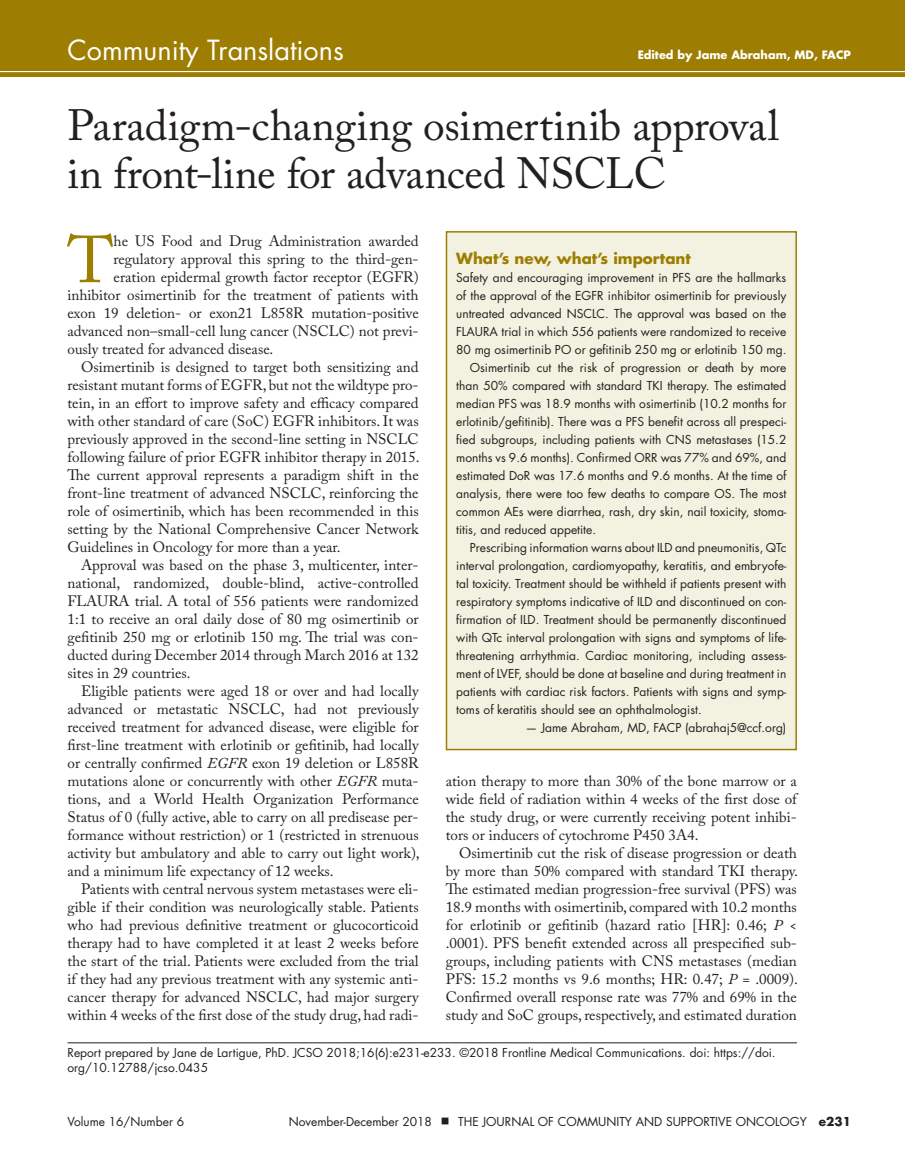
<style>
.page{position:relative;width:905px;height:1175px;background:#fff}
.page>*{position:absolute;margin:0;border:0;box-sizing:border-box;transform-origin:0 0}
.body_drop_cap{font:65.7px "Adobe Caslon Pro";color:#9d7e02}
.t1{font:43.5px/48px "Adobe Caslon Pro";letter-spacing:-.005em;color:#231f20}
.t2{font:27px "Futura Std";color:#fff}
.body{font:15px/18px "Adobe Caslon Pro";color:#231f20;text-align:justify}
.body_drop_cap-2{font:15px "Adobe Caslon Pro";color:#231f20}
.sidebar_head{font:700 15px "Futura Std";color:#9d7e02}
.body_sidebar{font:12px/18px "Futura Std";color:#231f20;text-align:justify}
.body_sidebar_no_inde{font:12px/18px "Futura Std";color:#231f20;text-align:justify}
.body_footnote_with_r{font:12px/14.2px "Futura Std";color:#231f20}
.body_sidebar_author{font:12px "Futura Std";color:#231f20}
.author_edited_by{font:700 11.25px "Futura Std";color:#fff}
.s1{font-style:italic}
.s2{font-weight:700}
</style>
<div class="page">
<div style="left:446px;top:232px;width:350px;height:517px;background:#f3f1df"></div>
<div style="left:446px;top:231px;width:350px;height:519px;border:2px solid #9d7e02"></div>
<hr style="left:68px;top:1042px;width:728px;height:1px;background:#231f20">
<div style="left:0;top:0;width:904px;height:76px;background:#9d7e02"></div>
<hr style="left:0;top:71px;width:904px;height:1px;background:#fff">
<p class="t2" style="left:68px;top:32px;width:278px">Community Translations</p>
<p class="author_edited_by" style="left:637px;top:47px;width:215px">Edited by Jame Abraham, MD, FACP</p>
<p class="t1" style="left:68px;top:101px;width:712px">Paradigm-changing osimertinib approval in front-line for advanced NSCLC</p>
<p class="body_drop_cap" style="left:68px;top:221px;width:48px">T</p>
<p class="body_drop_cap-2" style="left:114px;top:232px;width:306px">he US Food and Drug Administration awarded</p>
<p class="body_drop_cap-2" style="left:114px;top:250px;width:306px">regulatory approval this spring to the third-gen-</p>
<p class="body_drop_cap-2" style="left:114px;top:268px;width:306px">eration epidermal growth factor receptor (EGFR)</p>
<p class="body_drop_cap-2" style="left:67px;top:286px;width:353px">inhibitor osimertinib for the treatment of patients with</p>
<p class="body_drop_cap-2" style="left:67px;top:304px;width:353px">exon 19 deletion- or exon21 L858R mutation-positive</p>
<p class="body_drop_cap-2" style="left:67px;top:322px;width:352px">advanced non–small-cell lung cancer (NSCLC) not previ-</p>
<p class="body_drop_cap-2" style="left:67px;top:340px;width:207px">ously treated for advanced disease.</p>
<p class="body" style="left:67px;top:358px;width:354px;text-indent:14px">Osimertinib is designed to target both sensitizing and resistant mutant forms of EGFR, but not the wildtype pro&shy;tein, in an effort to improve safety and efficacy compared with other standard of care (SoC) EGFR inhibitors. It was previously approved in the second-line setting in NSCLC following failure of prior EGFR inhibitor therapy in 2015.<br>The current approval represents a paradigm shift in the front-line treatment of advanced NSCLC, reinforcing the role of osimertinib, which has been recommended in this setting by the National Comprehensive Cancer Network Guidelines in Oncology for more than a year.</p>
<p class="body" style="left:67px;top:556px;width:353px;text-indent:14px">Approval was based on the phase 3, multicenter, inter&shy;national, randomized, double-blind, active-controlled FLAURA trial. A total of 556 patients were randomized 1:1 to receive an oral daily dose of 80 mg osimertinib or gefitinib 250 mg or erlotinib 150 mg. The trial was con&shy;ducted during December 2014 through March 2016 at 132 sites in 29 countries.</p>
<p class="body" style="left:67px;top:682px;width:354px;text-indent:14px">Eligible patients were aged 18 or over and had locally advanced or metastatic NSCLC, had not previously received treatment for advanced disease, were eligible for first-line treatment with erlotinib or gefitinib, had locally or centrally confirmed <span class="s1">EGFR</span> exon 19 deletion or L858R mutations alone or concurrently with other <span class="s1">EGFR</span> muta&shy;tions, and a World Health Organization Performance Status of 0 (fully active, able to carry on all predisease per&shy;formance without restriction) or 1 (restricted in strenuous activity but ambulatory and able to carry out light work), and a minimum life expectancy of 12 weeks.</p>
<p class="body" style="left:67px;top:880px;width:353px;text-indent:14px">Patients with central nervous system metastases were eli&shy;gible if their condition was neurologically stable. Patients who had previous definitive treatment or glucocorticoid therapy had to have completed it at least 2 weeks before the start of the trial. Patients were excluded from the trial if they had any previous treatment with any systemic anti&shy;cancer therapy for advanced NSCLC, had major surgery within 4 weeks of the first dose of the study drug, had radi-</p>
<p class="sidebar_head" style="left:456px;top:248px;width:236px">What’s new, what’s important</p>
<p class="body_sidebar_no_inde" style="left:456px;top:269px;width:332px">Safety and encouraging improvement in PFS are the hallmarks of the approval of the EGFR inhibitor osimertinib for previously untreated advanced NSCLC. The approval was based on the FLAURA trial in which 556 patients were randomized to receive 80 mg osimertinib PO or gefitinib 250 mg or erlotinib 150 mg.</p>
<p class="body_sidebar" style="left:456px;top:359px;width:332px;text-indent:14px">Osimertinib cut the risk of progression or death by more than 50% compared with standard TKI therapy. The estimated median PFS was 18.9 months with osimertinib (10.2 months for erlotinib/gefitinib). There was a PFS benefit across all prespeci&shy;fied subgroups, including patients with CNS metastases (15.2 months vs 9.6 months). Confirmed ORR was 77% and 69%, and estimated DoR was 17.6 months and 9.6 months. At the time of analysis, there were too few deaths to compare OS. The most common AEs were diarrhea, rash, dry skin, nail toxicity, stoma&shy;titis, and reduced appetite.</p>
<p class="body_sidebar" style="left:456px;top:539px;width:332px;text-indent:14px">Prescribing information warns about ILD and pneumonitis, QTc interval prolongation, cardiomyopathy, keratitis, and embryofe&shy;tal toxicity. Treatment should be withheld if patients present with respiratory symptoms indicative of ILD and discontinued on con&shy;firmation of ILD. Treatment should be permanently discontinued with QTc interval prolongation with signs and symptoms of life&shy;threatening arrhythmia. Cardiac monitoring, including assess&shy;ment of LVEF, should be done at baseline and during treatment in patients with cardiac risk factors. Patients with signs and symp&shy;toms of keratitis should see an ophthalmologist.</p>
<p class="body_sidebar_author" style="left:525px;top:720px;width:262px">— Jame Abraham, MD, FACP (abrahaj5@ccf.org)</p>
<p class="body" style="left:445px;top:772px;width:353px">ation therapy to more than 30% of the bone marrow or a wide field of radiation within 4 weeks of the first dose of the study drug, or were currently receiving potent inhibi&shy;tors or inducers of cytochrome P450 3A4.</p>
<p class="body" style="left:445px;top:844px;width:354px;text-indent:14px">Osimertinib cut the risk of disease progression or death by more than 50% compared with standard TKI therapy.<br>The estimated median progression-free survival (PFS) was 18.9 months with osimertinib, compared with 10.2 months for erlotinib or gefitinib (hazard ratio [HR]: 0.46; <span class="s1">P</span> &lt; .0001). PFS benefit extended across all prespecified sub&shy;groups, including patients with CNS metastases (median PFS: 15.2 months vs 9.6 months; HR: 0.47; <span class="s1">P</span> = .0009).<br>Confirmed overall response rate was 77% and 69% in the study and SoC groups, respectively, and estimated duration</p>
<p class="body_footnote_with_r" style="left:68px;top:1045px;width:709px">Report prepared by Jane de Lartigue, PhD. JCSO 2018;16(6):e231-e233. ©2018 Frontline Medical Communications. doi: https://doi. org/10.12788/jcso.0435</p>
<p class="body_sidebar" style="left:68px;top:1113px;width:118px">Volume 16/Number 6</p>
<p class="body_sidebar" style="left:289px;top:1113px;width:145px">November-December 2018</p>
<p class="body_sidebar" style="left:458px;top:1113px;width:394px">THE JOURNAL OF COMMUNITY AND SUPPORTIVE ONCOLOGY <span class="s2">e231</span></p>
</div>
